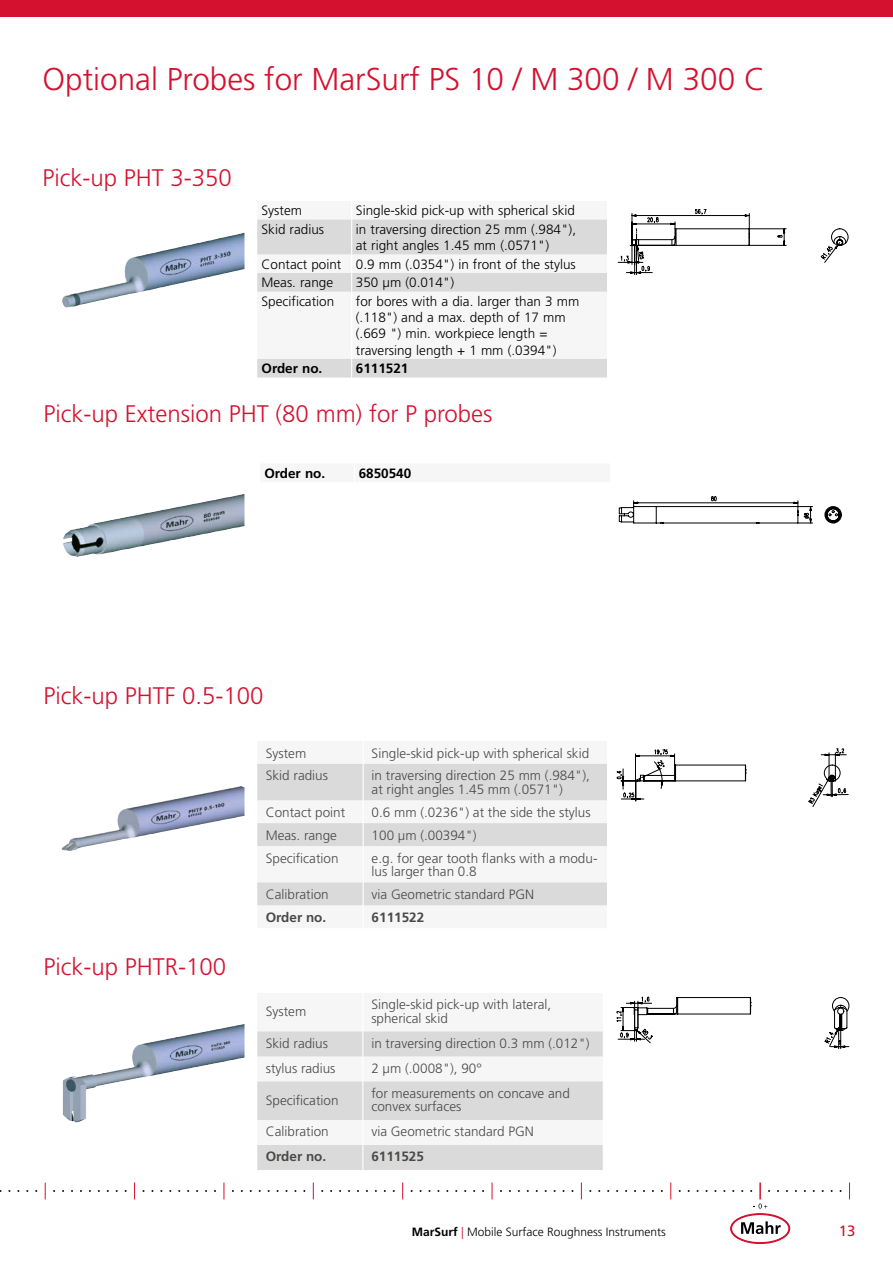
<style>
.page{position:relative;width:893px;height:1263px;background:#fff}
.page>*{position:absolute;margin:0;border:0;box-sizing:border-box;transform-origin:0 0}
.t1{font:300 31.5px "Frutiger LT Pro";color:#d51130}
.t2{font:300 24px "Frutiger LT Pro";color:#d51130}
.t3{font:15px "Frutiger LT Pro";color:#d51130}
.t4{font:300 13.5px/13.5px "Frutiger LT Pro";color:#4a4a49}
.t5{font:300 13.5px/16.2px "Frutiger LT Pro";color:#000}
.t6{font:700 13.5px "Frutiger LT Pro";color:#000}
.t7{font:700 13.5px "Frutiger LT Pro";color:#4a4a49}
.t8{font:300 12px "Frutiger LT Pro";color:#000}
.s1{font-weight:700}
.s2{color:#d51130}
</style>
<div class="page">
<img style="left:63px;top:494px;width:181px;height:63px">
<img style="left:62px;top:233px;width:182px;height:74px">
<img style="left:63px;top:1024px;width:178px;height:98px">
<img style="left:62px;top:786px;width:178px;height:65px">
<svg style="left:824px;top:506px;width:18px;height:18px"></svg>
<svg style="left:619px;top:496px;width:194px;height:28px"></svg>
<svg style="left:618px;top:209px;width:230px;height:66px"></svg>
<svg style="left:617px;top:749px;width:231px;height:58px"></svg>
<svg style="left:617px;top:997px;width:232px;height:53px"></svg>
<svg style="left:257px;top:219px;width:350px;height:1px"></svg>
<svg style="left:257px;top:220px;width:350px;height:157px;fill:#f6f6f6"></svg>
<hr style="left:351px;top:220px;width:1px;height:34px;background:#fff">
<svg style="left:351px;top:254px;width:1px;height:38px"></svg>
<hr style="left:351px;top:292px;width:1px;height:67px;background:#fff">
<svg style="left:351px;top:359px;width:1px;height:18px"></svg>
<svg style="left:257px;top:764px;width:350px;height:141px;fill:#dadada"></svg>
<hr style="left:363px;top:764px;width:1px;height:36px;background:#fff">
<svg style="left:363px;top:800px;width:1px;height:46px"></svg>
<hr style="left:363px;top:846px;width:1px;height:36px;background:#fff">
<svg style="left:363px;top:882px;width:1px;height:24px"></svg>
<svg style="left:257px;top:1031px;width:346px;height:139px;fill:#dadada"></svg>
<svg style="left:362px;top:1031px;width:1px;height:50px"></svg>
<hr style="left:362px;top:1081px;width:1px;height:39px;background:#fff">
<svg style="left:362px;top:1120px;width:1px;height:50px"></svg>
<div style="left:0;top:0;width:893px;height:17px;background:#d51130"></div>
<svg style="left:45px;top:1182px;width:1px;height:17px"></svg>
<svg style="left:134px;top:1182px;width:1px;height:17px"></svg>
<svg style="left:224px;top:1182px;width:1px;height:17px"></svg>
<svg style="left:313px;top:1182px;width:1px;height:17px"></svg>
<svg style="left:402px;top:1182px;width:1px;height:17px"></svg>
<svg style="left:492px;top:1182px;width:1px;height:17px"></svg>
<svg style="left:581px;top:1182px;width:1px;height:17px"></svg>
<svg style="left:670px;top:1182px;width:1px;height:17px"></svg>
<svg style="left:723px;top:1182px;width:74px;height:62px"></svg>
<svg style="left:849px;top:1182px;width:1px;height:17px"></svg>
<h1 class="t1" style="left:43px;top:61px;width:724px">Optional Probes for MarSurf PS 10 / M 300 / M 300 C</h1>
<h2 class="t2" style="left:43px;top:164px;width:191px">Pick-up PHT 3-350</h2>
<p class="t5" style="left:261px;top:203px;width:42px">System</p>
<p class="t5" style="left:356px;top:203px;width:221px">Single-skid pick-up with spherical skid</p>
<p class="t5" style="left:261px;top:221px;width:64px">Skid radius</p>
<p class="t5" style="left:356px;top:221px;width:222px">in traversing direction 25 mm (.984"), at right angles 1.45 mm (.0571")</p>
<p class="t5" style="left:261px;top:255px;width:316px;line-height:18.6px">Contact point 0.9 mm (.0354") in front of the stylus<br>Meas. range</p>
<p class="t5" style="left:356px;top:275px;width:100px">350 μm (0.014")</p>
<p class="t5" style="left:261px;top:293px;width:74px">Specification</p>
<p class="t5" style="left:356px;top:293px;width:225px">for bores with a dia. larger than 3 mm (.118") and a max. depth of 17 mm (.669 ") min. workpiece length = traversing length + 1 mm (.0394")</p>
<p class="t6" style="left:261px;top:361px;width:62px">Order no.</p>
<p class="t6" style="left:356px;top:361px;width:54px">6111521</p>
<h2 class="t2" style="left:44px;top:400px;width:450px">Pick-up Extension PHT (80 mm) for P probes</h2>
<p class="t6" style="left:264px;top:465px;width:62px">Order no.</p>
<p class="t6" style="left:359px;top:465px;width:54px">6850540</p>
<h2 class="t2" style="left:44px;top:681px;width:222px">Pick-up PHTF 0.5-100</h2>
<h2 class="t2" style="left:44px;top:952px;width:184px">Pick-up PHTR-100</h2>
<p class="t4" style="left:266px;top:746px;width:42px">System</p>
<p class="t4" style="left:372px;top:746px;width:219px">Single-skid pick-up with spherical skid</p>
<p class="t4" style="left:266px;top:769px;width:64px">Skid radius</p>
<p class="t4" style="left:372px;top:769px;width:220px">in traversing direction 25 mm (.984"), at right angles 1.45 mm (.0571")</p>
<p class="t4" style="left:266px;top:805px;width:81px">Contact point</p>
<p class="t4" style="left:372px;top:805px;width:221px">0.6 mm (.0236") at the side the stylus</p>
<p class="t4" style="left:266px;top:828px;width:73px">Meas. range</p>
<p class="t4" style="left:372px;top:828px;width:107px">100 μm (.00394")</p>
<p class="t4" style="left:266px;top:851px;width:74px">Specification</p>
<p class="t4" style="left:372px;top:851px;width:227px">e.g. for gear tooth flanks with a modu&shy;lus larger than 0.8</p>
<p class="t4" style="left:266px;top:888px;width:65px">Calibration</p>
<p class="t4" style="left:372px;top:888px;width:164px">via Geometric standard PGN</p>
<p class="t7" style="left:266px;top:909px;width:62px">Order no.</p>
<p class="t7" style="left:372px;top:909px;width:54px">6111522</p>
<p class="t4" style="left:266px;top:1005px;width:42px">System</p>
<p class="t4" style="left:371px;top:998px;width:182px">Single-skid pick-up with lateral, spherical skid</p>
<p class="t4" style="left:266px;top:1037px;width:64px">Skid radius</p>
<p class="t4" style="left:371px;top:1037px;width:220px">in traversing direction 0.3 mm (.012")</p>
<p class="t4" style="left:266px;top:1062px;width:71px">stylus radius</p>
<p class="t4" style="left:371px;top:1062px;width:112px">2 μm (.0008"), 90°</p>
<p class="t4" style="left:266px;top:1093px;width:74px">Specification</p>
<p class="t4" style="left:371px;top:1087px;width:200px">for measurements on concave and convex surfaces</p>
<p class="t4" style="left:266px;top:1125px;width:65px">Calibration</p>
<p class="t4" style="left:371px;top:1125px;width:164px">via Geometric standard PGN</p>
<p class="t7" style="left:266px;top:1149px;width:62px">Order no.</p>
<p class="t7" style="left:371px;top:1149px;width:54px">6111525</p>
<p class="t8" style="left:412px;top:1224px;width:256px"><span class="s1">MarSurf</span> <span class="s2">|</span> Mobile Surface Roughness Instruments</p>
<p class="t3" style="left:839px;top:1222px;width:18px">13</p>
</div>
